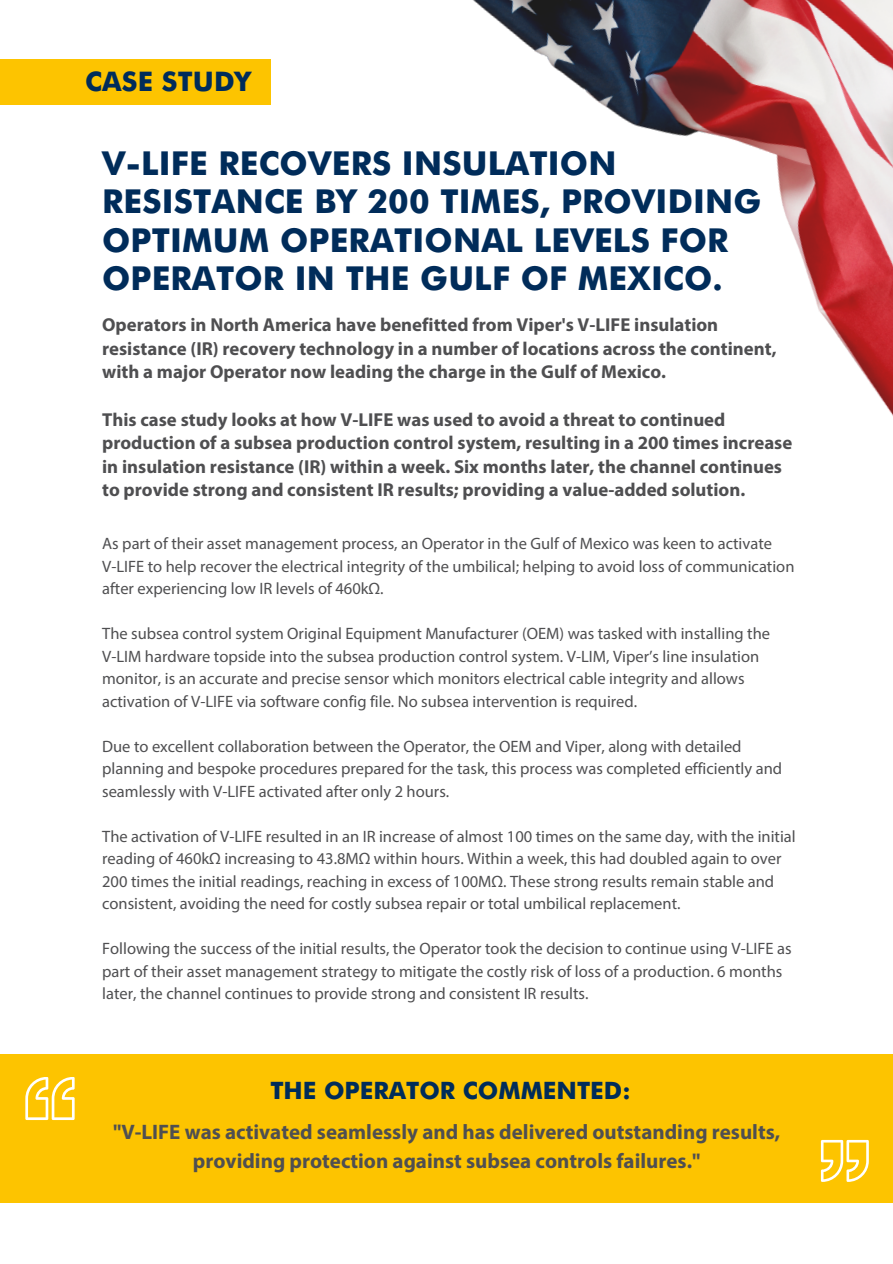
<style>
.page{position:relative;width:893px;height:1264px;background:#fff}
.page>*{position:absolute;margin:0;border:0;box-sizing:border-box;transform-origin:0 0}
.t1{font:800 33px/38.2px "Futura BT";letter-spacing:.005em;color:#002c5a}
.t2{font:800 27px "Futura BT";letter-spacing:.005em;color:#002c5a}
.t3{font:800 24px "Futura BT";color:#002c5a}
.t4{font:700 21px/29.2px "Myriad Pro";color:#4f4f51;text-align:center}
.t5{font:700 18.75px/23.7px "Myriad Pro";color:#4f4f51}
.t6{font:16.5px/22.5px "Myriad Pro";color:#4f4f51}
</style>
<div class="page">
<div style="left:0;top:1054px;width:892px;height:148px;background:#fdc400"></div>
<svg style="left:820px;top:1139px;width:48px;height:42px"></svg>
<svg style="left:25px;top:1077px;width:50px;height:42px"></svg>
<div style="left:0;top:59px;width:270px;height:45px;background:#fdc400"></div>
<img style="left:207px;top:0;width:685px;height:415px">
<p class="t2" style="left:85px;top:63px;width:167px">CASE STUDY</p>
<p class="t1" style="left:102px;top:143px;width:660px">V-LIFE RECOVERS INSULATION<br>RESISTANCE BY 200 TIMES, PROVIDING<br>OPTIMUM OPERATIONAL LEVELS FOR<br>OPERATOR IN THE GULF OF MEXICO.</p>
<p class="t5" style="left:102px;top:314px;width:675px">Operators in North America have benefitted from Viper's V-LIFE insulation resistance (IR) recovery technology in a number of locations across the continent, with a major Operator now leading the charge in the Gulf of Mexico.</p>
<p class="t5" style="left:102px;top:409px;width:691px">This case study looks at how V-LIFE was used to avoid a threat to continued production of a subsea production control system, resulting in a 200 times increase in insulation resistance (IR) within a week. Six months later, the channel continues</p>
<p class="t5" style="left:102px;top:480px;width:644px">to provide strong and consistent IR results; providing a value-added solution.</p>
<p class="t6" style="left:102px;top:534px;width:671px">As part of their asset management process, an Operator in the Gulf of Mexico was keen to activate</p>
<p class="t6" style="left:102px;top:556px;width:693px">V-LIFE to help recover the electrical integrity of the umbilical; helping to avoid loss of communication after experiencing low IR levels of 460kΩ.</p>
<p class="t6" style="left:102px;top:624px;width:669px">The subsea control system Original Equipment Manufacturer (OEM) was tasked with installing the</p>
<p class="t6" style="left:102px;top:646px;width:658px">V-LIM hardware topside into the subsea production control system. V-LIM, Viper’s line insulation monitor, is an accurate and precise sensor which monitors electrical cable integrity and allows activation of V-LIFE via software config file. No subsea intervention is required.</p>
<p class="t6" style="left:102px;top:736px;width:681px">Due to excellent collaboration between the Operator, the OEM and Viper, along with detailed planning and bespoke procedures prepared for the task, this process was completed efficiently and seamlessly with V-LIFE activated after only 2 hours.</p>
<p class="t6" style="left:102px;top:826px;width:695px">The activation of V-LIFE resulted in an IR increase of almost 100 times on the same day, with the initial reading of 460kΩ increasing to 43.8MΩ within hours. Within a week, this had doubled again to over 200 times the initial readings, reaching in excess of 100MΩ. These strong results remain stable and consistent, avoiding the need for costly subsea repair or total umbilical replacement.</p>
<p class="t6" style="left:102px;top:939px;width:691px">Following the success of the initial results, the Operator took the decision to continue using V-LIFE as part of their asset management strategy to mitigate the costly risk of loss of a production. 6 months later, the channel continues to provide strong and consistent IR results.</p>
<p class="t3" style="left:270px;top:1074px;width:362px">THE OPERATOR COMMENTED:</p>
<p class="t4" style="left:113px;top:1119px;width:668px">"V-LIFE was activated seamlessly and has delivered outstanding results, providing protection against subsea controls failures."</p>
</div>
